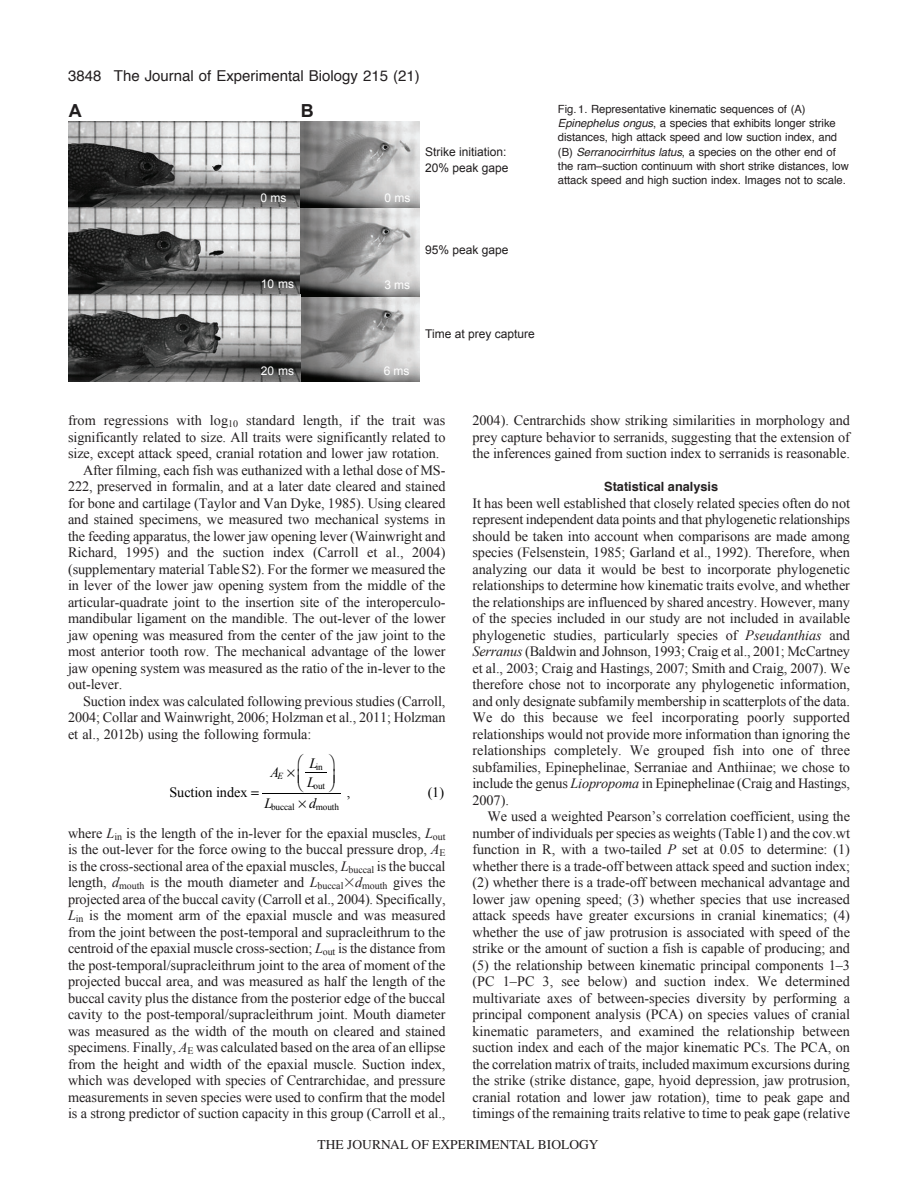
<style>
.page{position:relative;width:918px;height:1188px;background:#fff}
.page>*{position:absolute;margin:0;border:0;box-sizing:border-box;transform-origin:0 0}
.t1{font:700 18px "Arial";color:#201d1e}
.t2{font:15px "Helvetica";color:#231f20}
.t3{font:14.25px/16.5px "Times New Roman";letter-spacing:-.005em;color:#231f20;text-align:justify}
.t4{font:14.25px "Times New Roman";letter-spacing:-.005em;color:#000}
.t5{font:14.25px/17.5px "Symbol";color:#000}
.t6{font:italic 14.25px/19.8px "Times New Roman";color:#000}
.t7{font:13.5px "Times";color:#231f20}
.t8{font:700 12.75px "Helvetica";color:#231f20}
.t9{font:12px/15.5px "Arial";color:#201d1e}
.t10{font:12px "Arial";color:#fff}
.t11{font:11.25px/14.2px "Helvetica";letter-spacing:-.005em;color:#231f20}
.t12{font:9.3px/19.8px "Times New Roman";letter-spacing:-.005em;color:#000}
.t13{font:italic 9.3px "Times New Roman";color:#000}
.s1{font-style:italic}
.s2{font-family:"Mathematical Pi One"}
</style>
<div class="page">
<hr style="left:263px;top:793px;width:78px;height:1px;background:#000">
<img style="left:300px;top:297px;width:119px;height:85px">
<img style="left:68px;top:121px;width:232px;height:261px">
<img style="left:300px;top:121px;width:120px;height:87px">
<img style="left:300px;top:208px;width:120px;height:89px">
<p class="t2" style="left:68px;top:69px;width:35px">3848</p>
<p class="t2" style="left:114px;top:69px;width:307px">The Journal of Experimental Biology 215 (21)</p>
<p class="t1" style="left:69px;top:101px;width:14px">A</p>
<p class="t1" style="left:301px;top:101px;width:14px">B</p>
<p class="t11" style="left:558px;top:103px;width:292px">Fig. 1. Representative kinematic sequences of (A)<br><span class="s1">Epinephelus ongus</span>, a species that exhibits longer strike distances, high attack speed and low suction index, and (B) <span class="s1">Serranocirrhitus latus</span>, a species on the other end of the ram–suction continuum with short strike distances, low attack speed and high suction index. Images not to scale.</p>
<p class="t9" style="left:425px;top:145px;width:85px">Strike initiation:<br>20% peak gape</p>
<p class="t10" style="left:261px;top:191px;width:27px">0 ms</p>
<p class="t10" style="left:385px;top:191px;width:27px">0 ms</p>
<p class="t10" style="left:261px;top:277px;width:35px">10 ms</p>
<p class="t10" style="left:384px;top:278px;width:27px">3 ms</p>
<p class="t9" style="left:425px;top:242px;width:85px">95% peak gape</p>
<p class="t10" style="left:261px;top:364px;width:35px">20 ms</p>
<p class="t10" style="left:384px;top:364px;width:27px">6 ms</p>
<p class="t9" style="left:425px;top:326px;width:111px">Time at prey capture</p>
<p class="t3" style="left:68px;top:412px;width:379px">from regressions with log<sub>10</sub> standard length, if the trait was</p>
<p class="t3" style="left:68px;top:429px;width:379px">significantly related to size. All traits were significantly related to</p>
<p class="t3" style="left:68px;top:445px;width:373px">size, except attack speed, cranial rotation and lower jaw rotation.</p>
<p class="t3" style="left:83px;top:462px;width:364px">After filming, each fish was euthanized with a lethal dose of MS-</p>
<p class="t3" style="left:68px;top:478px;width:379px">222, preserved in formalin, and at a later date cleared and stained</p>
<p class="t3" style="left:68px;top:495px;width:379px">for bone and cartilage (Taylor and Van Dyke, 1985). Using cleared</p>
<p class="t3" style="left:68px;top:511px;width:379px">and stained specimens, we measured two mechanical systems in</p>
<p class="t3" style="left:68px;top:528px;width:379px">the feeding apparatus, the lower jaw opening lever (Wainwright and</p>
<p class="t3" style="left:68px;top:544px;width:379px">Richard, 1995) and the suction index (Carroll et al., 2004)</p>
<p class="t3" style="left:68px;top:561px;width:379px">(supplementary material TableS2). For the former we measured the</p>
<p class="t3" style="left:68px;top:577px;width:379px">in lever of the lower jaw opening system from the middle of the</p>
<p class="t3" style="left:68px;top:594px;width:379px">articular-quadrate joint to the insertion site of the interoperculo-</p>
<p class="t3" style="left:68px;top:610px;width:379px">mandibular ligament on the mandible. The out-lever of the lower</p>
<p class="t3" style="left:68px;top:627px;width:379px">jaw opening was measured from the center of the jaw joint to the</p>
<p class="t3" style="left:68px;top:643px;width:379px">most anterior tooth row. The mechanical advantage of the lower</p>
<p class="t3" style="left:68px;top:660px;width:379px">jaw opening system was measured as the ratio of the in-lever to the</p>
<p class="t3" style="left:68px;top:676px;width:56px">out-lever.</p>
<p class="t3" style="left:83px;top:693px;width:364px">Suction index was calculated following previous studies (Carroll,</p>
<p class="t3" style="left:68px;top:709px;width:379px">2004; Collar and Wainwright, 2006; Holzman et al., 2011; Holzman</p>
<p class="t3" style="left:68px;top:726px;width:245px">et al., 2012b) using the following formula:</p>
<p class="t4" style="left:170px;top:784px;width:80px">Suction index</p>
<p class="t5" style="left:298px;top:753px;width:7px">⎛ ⎝⎜</p>
<p class="t5" style="left:328px;top:753px;width:7px">⎞ ⎠⎟</p>
<p class="t6" style="left:270px;top:762px;width:10px">A</p>
<p class="t6" style="left:307px;top:753px;width:12px">L<br>L</p>
<p class="t6" style="left:265px;top:793px;width:9px">L</p>
<p class="t6" style="left:309px;top:793px;width:9px">d</p>
<p class="t13" style="left:278px;top:770px;width:7px">E</p>
<p class="t12" style="left:313px;top:757px;width:13px">in out</p>
<p class="t12" style="left:271px;top:797px;width:25px">buccal</p>
<p class="t12" style="left:316px;top:797px;width:25px">mouth</p>
<p class="t4" style="left:347px;top:784px;width:5px">,</p>
<p class="t4" style="left:428px;top:784px;width:18px">(1)</p>
<p class="t3" style="left:68px;top:825px;width:379px">where <span class="s1">L</span><sub>in</sub> is the length of the in-lever for the epaxial muscles, <span class="s1">L</span><sub>out </sub>is the out-lever for the force owing to the buccal pressure drop, <span class="s1">A</span><sub>E </sub>is the cross-sectional area of the epaxial muscles, <span class="s1">L</span><sub>buccal</sub> is the buccal length, <span class="s1">d</span><sub>mouth</sub> is the mouth diameter and <span class="s1">L</span><sub>buccal</sub><span class="s2">-</span><span class="s1">d</span><sub>mouth</sub> gives the projected area of the buccal cavity (Carroll et al., 2004). Specifically, <span class="s1">L</span><sub>in</sub> is the moment arm of the epaxial muscle and was measured from the joint between the post-temporal and supracleithrum to the centroid of the epaxial muscle cross-section; <span class="s1">L</span><sub>out</sub> is the distance from the post-temporal/supracleithrum joint to the area of moment of the projected buccal area, and was measured as half the length of the buccal cavity plus the distance from the posterior edge of the buccal cavity to the post-temporal/supracleithrum joint. Mouth diameter was measured as the width of the mouth on cleared and stained specimens. Finally, <span class="s1">A</span><sub>E</sub> was calculated based on the area of an ellipse from the height and width of the epaxial muscle. Suction index, which was developed with species of Centrarchidae, and pressure measurements in seven species were used to confirm that the model is a strong predictor of suction capacity in this group (Carroll et al.,</p>
<p class="t3" style="left:472px;top:412px;width:379px">2004). Centrarchids show striking similarities in morphology and prey capture behavior to serranids, suggesting that the extension of the inferences gained from suction index to serranids is reasonable.</p>
<p class="t8" style="left:604px;top:481px;width:116px">Statistical analysis</p>
<p class="t3" style="left:472px;top:495px;width:379px">It has been well established that closely related species often do not represent independent data points and that phylogenetic relationships should be taken into account when comparisons are made among species (Felsenstein, 1985; Garland et al., 1992). Therefore, when analyzing our data it would be best to incorporate phylogenetic relationships to determine how kinematic traits evolve, and whether the relationships are influenced by shared ancestry. However, many of the species included in our study are not included in available phylogenetic studies, particularly species of <span class="s1">Pseudanthias</span> and <span class="s1">Serranus</span> (Baldwin and Johnson, 1993; Craig et al., 2001; McCartney et al., 2003; Craig and Hastings, 2007; Smith and Craig, 2007). We therefore chose not to incorporate any phylogenetic information, and only designate subfamily membership in scatterplots of the data.<br>We do this because we feel incorporating poorly supported relationships would not provide more information than ignoring the relationships completely. We grouped fish into one of three subfamilies, Epinephelinae, Serraniae and Anthiinae; we chose to include the genus <span class="s1">Liopropoma</span> in Epinephelinae (Craig and Hastings, 2007).</p>
<p class="t3" style="left:472px;top:808px;width:379px;text-indent:15px">We used a weighted Pearson’s correlation coefficient, using the number of individuals per species as weights (Table1) and the cov.wt function in R, with a two-tailed <span class="s1">P</span> set at 0.05 to determine: (1) whether there is a trade-off between attack speed and suction index; (2) whether there is a trade-off between mechanical advantage and lower jaw opening speed; (3) whether species that use increased attack speeds have greater excursions in cranial kinematics; (4) whether the use of jaw protrusion is associated with speed of the strike or the amount of suction a fish is capable of producing; and (5) the relationship between kinematic principal components 1–3 (PC 1–PC 3, see below) and suction index. We determined multivariate axes of between-species diversity by performing a principal component analysis (PCA) on species values of cranial kinematic parameters, and examined the relationship between suction index and each of the major kinematic PCs. The PCA, on the correlation matrix of traits, included maximum excursions during the strike (strike distance, gape, hyoid depression, jaw protrusion, cranial rotation and lower jaw rotation), time to peak gape and timings of the remaining traits relative to time to peak gape (relative</p>
<p class="t7" style="left:318px;top:1137px;width:282px">THE JOURNAL OF EXPERIMENTAL BIOLOGY</p>
</div>
